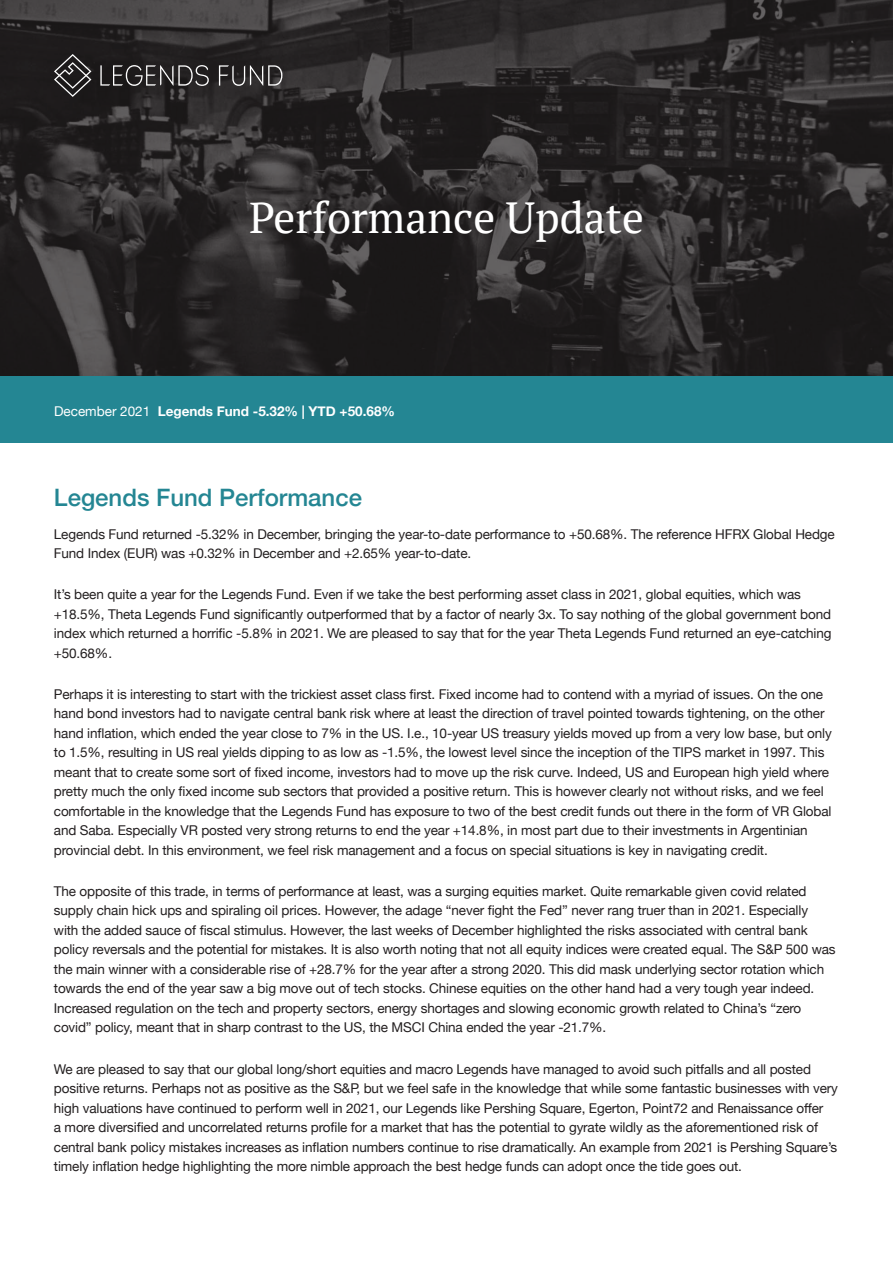
<style>
.page{position:relative;width:893px;height:1263px;background:#fff}
.page>*{position:absolute;margin:0;border:0;box-sizing:border-box;transform-origin:0 0}
.t1{font:43.5px "PT Serif";color:#fff}
.t2{font:500 24px "Helvetica Neue";color:#248693}
.t3{font:13.5px/19.5px "Helvetica Neue";letter-spacing:-.01em;color:#231f20}
.t4{font:700 13.5px "Helvetica Neue";color:#fff}
.s1{font-weight:400}
</style>
<div class="page">
<svg style="left:0;top:0;width:893px;height:376px;background:#2a2728"></svg>
<div style="left:0;top:376px;width:893px;height:67px;background:#248693"></div>
<svg style="left:219px;top:65px;width:63px;height:21px"></svg>
<svg style="left:100px;top:65px;width:109px;height:21px;background:#4a4848"></svg>
<svg style="left:54px;top:54px;width:37px;height:43px;background:#413f40"></svg>
<h1 class="t1" style="left:249px;top:190px;width:396px">Performance Update</h1>
<p class="t4" style="left:54px;top:401px;width:342px"><span class="s1">December 2021</span> Legends Fund -5.32% | YTD +50.68%</p>
<h2 class="t2" style="left:54px;top:479px;width:310px">Legends Fund Performance</h2>
<p class="t3" style="left:54px;top:525px;width:782px">Legends Fund returned -5.32% in December, bringing the year-to-date performance to +50.68%. The reference HFRX Global Hedge<br>Fund Index (EUR) was +0.32% in December and +2.65% year-to-date.</p>
<p class="t3" style="left:54px;top:585px;width:779px">It’s been quite a year for the Legends Fund. Even if we take the best performing asset class in 2021, global equities, which was +18.5%, Theta Legends Fund significantly outperformed that by a factor of nearly 3x. To say nothing of the global government bond index which returned a horrific -5.8% in 2021. We are pleased to say that for the year Theta Legends Fund returned an eye-catching +50.68%.</p>
<p class="t3" style="left:54px;top:685px;width:779px">Perhaps it is interesting to start with the trickiest asset class first. Fixed income had to contend with a myriad of issues. On the one hand bond investors had to navigate central bank risk where at least the direction of travel pointed towards tightening, on the other hand inflation, which ended the year close to 7% in the US. I.e., 10-year US treasury yields moved up from a very low base, but only to 1.5%, resulting in US real yields dipping to as low as -1.5%, the lowest level since the inception of the TIPS market in 1997. This meant that to create some sort of fixed income, investors had to move up the risk curve. Indeed, US and European high yield where pretty much the only fixed income sub sectors that provided a positive return. This is however clearly not without risks, and we feel comfortable in the knowledge that the Legends Fund has exposure to two of the best credit funds out there in the form of VR Global and Saba. Especially VR posted very strong returns to end the year +14.8%, in most part due to their investments in Argentinian provincial debt. In this environment, we feel risk management and a focus on special situations is key in navigating credit.</p>
<p class="t3" style="left:54px;top:882px;width:783px">The opposite of this trade, in terms of performance at least, was a surging equities market. Quite remarkable given covid related supply chain hick ups and spiraling oil prices. However, the adage “never fight the Fed” never rang truer than in 2021. Especially with the added sauce of fiscal stimulus. However, the last weeks of December highlighted the risks associated with central bank policy reversals and the potential for mistakes. It is also worth noting that not all equity indices were created equal. The S&amp;P 500 was the main winner with a considerable rise of +28.7% for the year after a strong 2020. This did mask underlying sector rotation which towards the end of the year saw a big move out of tech stocks. Chinese equities on the other hand had a very tough year indeed.<br>Increased regulation on the tech and property sectors, energy shortages and slowing economic growth related to China’s “zero covid” policy, meant that in sharp contrast to the US, the MSCI China ended the year -21.7%.</p>
<p class="t3" style="left:54px;top:1060px;width:785px">We are pleased to say that our global long/short equities and macro Legends have managed to avoid such pitfalls and all posted positive returns. Perhaps not as positive as the S&amp;P, but we feel safe in the knowledge that while some fantastic businesses with very high valuations have continued to perform well in 2021, our Legends like Pershing Square, Egerton, Point72 and Renaissance offer<br>a more diversified and uncorrelated returns profile for a market that has the potential to gyrate wildly as the aforementioned risk of central bank policy mistakes increases as inflation numbers continue to rise dramatically. An example from 2021 is Pershing Square’s timely inflation hedge highlighting the more nimble approach the best hedge funds can adopt once the tide goes out.</p>
</div>
